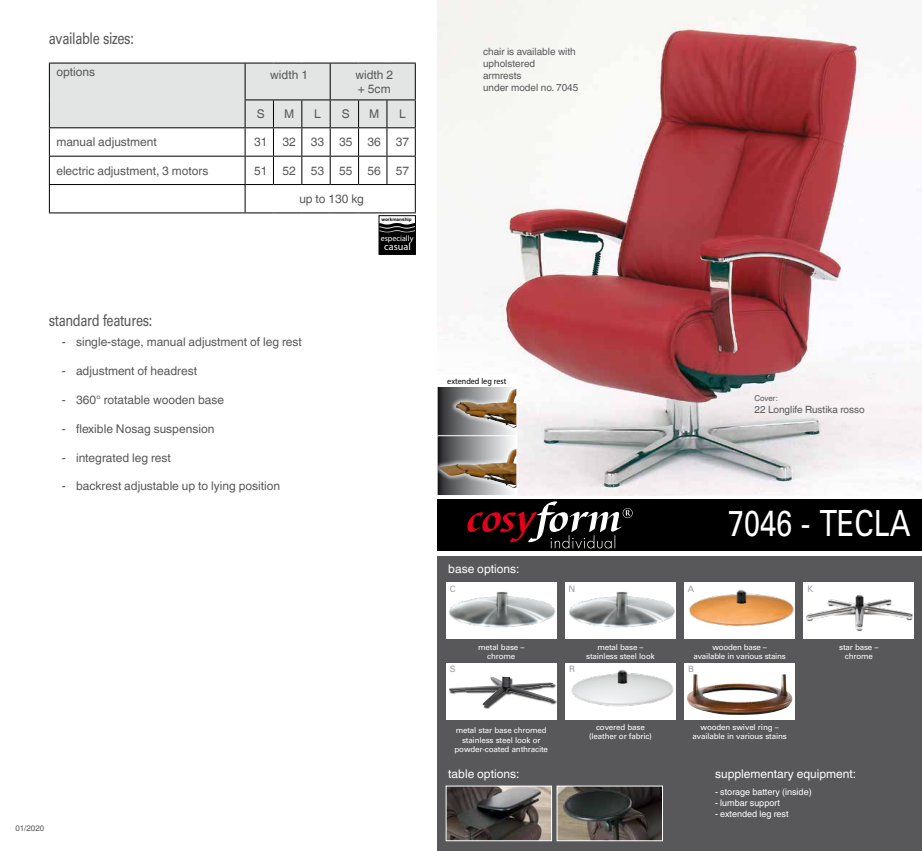
<style>
.page{position:relative;width:922px;height:851px;background:#fff}
.page>*{position:absolute;margin:0;border:0;box-sizing:border-box;transform-origin:0 0}
.t1{font:36px "Univers";color:#fff;scale:.8 1}
.t2{font:16px "Univers";letter-spacing:-.03em;color:#58585a;scale:.8 1}
.t3{font:12px/14.4px "Helvetica World";color:#58585a}
.t4{font:12px "Helvetica World";color:#fff}
.t5{font:10.3px "Myriad Pro";color:#fff}
.t6{font:10px/12px "Helvetica World";color:#58585a}
.t7{font:9px "Helvetica World";color:#fff}
.t8{font:8.8px "Univers";color:#9c9e9f}
.t9{font:8.5px "Myriad Pro";color:#000;scale:.95 1}
.t10{font:8px/9.6px "Univers";letter-spacing:-.02em;color:#fff;text-align:center}
.t11{font:8px "Helvetica World";color:#58585a}
.t12{font:8px "Myriad Pro";color:#fff}
.t13{font:700 4.7px "Arial";color:#000}
</style>
<div class="page">
<div style="left:437px;top:499px;width:484px;height:51px;background:#000"></div>
<div style="left:437px;top:556px;width:484px;height:294px;background:#58585a"></div>
<img style="left:437px;top:0;width:484px;height:496px">
<svg style="left:49px;top:63px;width:366px;height:150px"></svg>
<svg style="left:438px;top:386px;width:12px;height:48px"></svg>
<div style="left:450px;top:380px;width:67px;height:55px;background:#fff;opacity:.75"></div>
<img style="left:455px;top:388px;width:60px;height:40px">
<div style="left:436px;top:375px;width:81px;height:61px;border:1px solid #fff"></div>
<div style="left:437px;top:435px;width:80px;height:60px;background:linear-gradient(to right,#2c2d2f,#fff)"></div>
<div style="left:437px;top:440px;width:80px;height:55px;background:#fff;opacity:.75"></div>
<img style="left:439px;top:449px;width:76px;height:39px">
<div style="left:436px;top:435px;width:81px;height:61px;border:1px solid #fff"></div>
<div style="left:436px;top:375px;width:80px;height:11px;background:#fff"></div>
<div style="left:379px;top:215px;width:36px;height:39px;border:1px solid #000"></div>
<svg style="left:379px;top:221px;width:36px;height:33px"></svg>
<img style="left:447px;top:787px;width:102px;height:51px">
<img style="left:558px;top:787px;width:102px;height:51px">
<div style="left:446px;top:582px;width:110px;height:57px;background:#fff"></div>
<img style="left:449px;top:592px;width:107px;height:36px">
<div style="left:446px;top:662px;width:110px;height:57px;background:#fff"></div>
<div style="left:449px;top:677px;width:107px;height:31px;background:#000;opacity:.75"></div>
<img style="left:449px;top:677px;width:52px;height:28px">
<div style="left:565px;top:582px;width:110px;height:57px;background:#fff"></div>
<img style="left:569px;top:592px;width:106px;height:36px">
<div style="left:565px;top:662px;width:110px;height:57px;background:#fff"></div>
<img style="left:571px;top:670px;width:103px;height:37px">
<div style="left:684px;top:582px;width:110px;height:57px;background:#fff"></div>
<img style="left:689px;top:590px;width:105px;height:37px">
<div style="left:684px;top:662px;width:110px;height:57px;background:#fff"></div>
<img style="left:687px;top:674px;width:105px;height:41px">
<div style="left:803px;top:582px;width:110px;height:57px;background:#fff"></div>
<img style="left:806px;top:594px;width:107px;height:37px">
<svg style="left:467px;top:501px;width:165px;height:47px"></svg>
<h2 class="t2" style="left:49px;top:29px;width:108px">available sizes:</h2>
<p class="t3" style="left:56px;top:64px;width:40px">options</p>
<p class="t3" style="left:270px;top:67px;width:39px">width 1</p>
<p class="t3" style="left:355px;top:67px;width:39px">width 2 + 5cm</p>
<p class="t3" style="left:257px;top:107px;width:9px">S</p>
<p class="t3" style="left:284px;top:107px;width:12px">M</p>
<p class="t3" style="left:314px;top:107px;width:8px">L</p>
<p class="t3" style="left:342px;top:107px;width:9px">S</p>
<p class="t3" style="left:369px;top:107px;width:12px">M</p>
<p class="t3" style="left:399px;top:107px;width:8px">L</p>
<p class="t3" style="left:56px;top:135px;width:102px">manual adjustment</p>
<p class="t3" style="left:254px;top:135px;width:15px">31</p>
<p class="t3" style="left:282px;top:135px;width:15px">32</p>
<p class="t3" style="left:311px;top:135px;width:15px">33</p>
<p class="t3" style="left:339px;top:135px;width:15px">35</p>
<p class="t3" style="left:367px;top:135px;width:15px">36</p>
<p class="t3" style="left:396px;top:135px;width:15px">37</p>
<p class="t3" style="left:56px;top:163px;width:154px">electric adjustment, 3 motors</p>
<p class="t3" style="left:254px;top:163px;width:43px">51 52</p>
<p class="t3" style="left:311px;top:163px;width:15px">53</p>
<p class="t3" style="left:339px;top:163px;width:15px">55</p>
<p class="t3" style="left:367px;top:163px;width:15px">56</p>
<p class="t3" style="left:396px;top:163px;width:15px">57</p>
<p class="t3" style="left:299px;top:192px;width:66px">up to 130 kg</p>
<h2 class="t2" style="left:49px;top:311px;width:131px">standard features:</h2>
<p class="t3" style="left:62px;top:335px;width:241px">- single-stage, manual adjustment of leg rest</p>
<p class="t3" style="left:62px;top:364px;width:137px">- adjustment of headrest</p>
<p class="t3" style="left:62px;top:392px;width:164px">- 360° rotatable wooden base</p>
<p class="t3" style="left:62px;top:421px;width:154px">- flexible Nosag suspension</p>
<p class="t3" style="left:62px;top:450px;width:110px">- integrated leg rest</p>
<p class="t3" style="left:62px;top:479px;width:220px">- backrest adjustable up to lying position</p>
<p class="t13" style="left:381px;top:217px;width:32px">workmanship</p>
<p class="t5" style="left:384px;top:240px;width:28px">casual</p>
<p class="t12" style="left:380px;top:233px;width:34px">especially</p>
<p class="t11" style="left:15px;top:823px;width:30px">01/2020</p>
<p class="t6" style="left:483px;top:46px;width:97px">chair is available with upholstered<br>armrests<br>under model no. 7045</p>
<p class="t9" style="left:447px;top:376px;width:64px">extended leg rest</p>
<p class="t11" style="left:754px;top:394px;width:25px">Cover:</p>
<p class="t6" style="left:754px;top:404px;width:112px">22 Longlife Rustika rosso</p>
<h1 class="t1" style="left:727px;top:502px;width:230px">7046 - TECLA</h1>
<p class="t4" style="left:448px;top:562px;width:73px">base options:</p>
<p class="t8" style="left:449px;top:583px;width:7px">C</p>
<p class="t8" style="left:568px;top:583px;width:8px">N</p>
<p class="t8" style="left:687px;top:583px;width:8px">A</p>
<p class="t8" style="left:807px;top:583px;width:7px">K</p>
<p class="t10" style="left:478px;top:642px;width:48px">metal base – chrome</p>
<p class="t10" style="left:586px;top:642px;width:70px">metal base – stainless steel look</p>
<p class="t10" style="left:693px;top:642px;width:94px">wooden base –<br>available in various stains</p>
<p class="t10" style="left:839px;top:642px;width:41px">star base – chrome</p>
<p class="t8" style="left:449px;top:663px;width:7px">S</p>
<p class="t8" style="left:569px;top:663px;width:7px">R</p>
<p class="t8" style="left:688px;top:663px;width:7px">B</p>
<p class="t10" style="left:454px;top:725px;width:95px">metal star base chromed stainless steel look or powder-coated anthracite</p>
<p class="t10" style="left:589px;top:722px;width:64px">covered base (leather or fabric)</p>
<p class="t10" style="left:692px;top:722px;width:96px">wooden swivel ring – available in various stains</p>
<p class="t4" style="left:448px;top:766px;width:73px">table options:</p>
<p class="t4" style="left:715px;top:766px;width:142px">supplementary equipment:</p>
<p class="t7" style="left:715px;top:787px;width:98px">- storage battery (inside)</p>
<p class="t7" style="left:715px;top:798px;width:66px">- lumbar support</p>
<p class="t7" style="left:715px;top:809px;width:75px">- extended leg rest</p>
</div>
